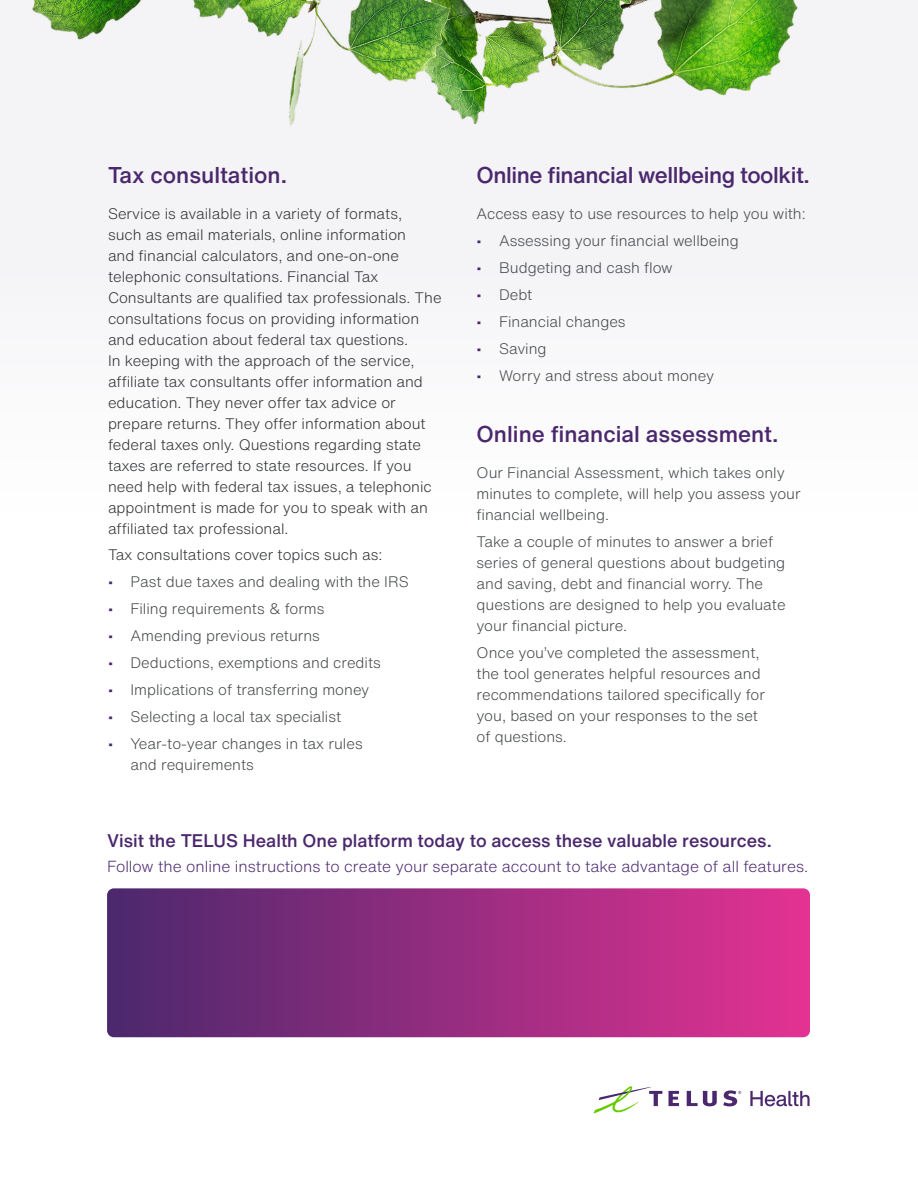
<style>
.page{position:relative;width:918px;height:1188px;background:#fff}
.page>*{position:absolute;margin:0;border:0;box-sizing:border-box;transform-origin:0 0}
.t1{font:500 22.5px "Helvetica Now Text";color:#4b286d}
.t2{font:500 22.5px "Helvetica Now Text";letter-spacing:-.02em;color:#4b286d}
.t3{font:500 18px "Helvetica Now Text";color:#4b286d}
.t4{font:300 15.75px "Helvetica Now Text";color:#4b286d}
.t5{font:300 15px/21px "Helvetica Now Text";color:#414547}
.t6{font:300 15px/21px "Helvetica Now Text";color:#2c2e30}
.s1{color:#4b286d}
</style>
<div class="page">
<div style="left:0;top:0;width:918px;height:687px;background:#fafafb"></div>
<svg style="left:107px;top:888px;width:703px;height:149px;background:#972d80"></svg>
<img style="left:32px;top:0;width:766px;height:127px">
<svg style="left:669px;top:1091px;width:10px;height:15px"></svg>
<svg style="left:687px;top:1091px;width:30px;height:15px"></svg>
<svg style="left:594px;top:1086px;width:68px;height:28px"></svg>
<svg style="left:723px;top:1090px;width:18px;height:16px"></svg>
<svg style="left:750px;top:1091px;width:60px;height:15px"></svg>
<h1 class="t1" style="left:108px;top:160px;width:181px">Tax consultation.</h1>
<p class="t6" style="left:108px;top:203px;width:335px">Service is available in a variety of formats,<br>such as email materials, online information<br>and financial calculators, and one-on-one telephonic consultations. Financial Tax Consultants are qualified tax professionals. The consultations focus on providing information and education about federal tax questions.<br>In keeping with the approach of the service, affiliate tax consultants offer information and education. They never offer tax advice or prepare returns. They offer information about federal taxes only. Questions regarding state taxes are referred to state resources. If you need help with federal tax issues, a telephonic appointment is made for you to speak with an affiliated tax professional.</p>
<p class="t6" style="left:108px;top:544px;width:276px">Tax consultations cover topics such as:</p>
<p class="t5" style="left:108px;top:571px;width:302px"><span class="s1">•</span> Past due taxes and dealing with the IRS</p>
<p class="t5" style="left:108px;top:598px;width:218px"><span class="s1">•</span> Filing requirements &amp; forms</p>
<p class="t5" style="left:108px;top:625px;width:214px"><span class="s1">•</span> Amending previous returns</p>
<p class="t5" style="left:108px;top:652px;width:274px"><span class="s1">•</span> Deductions, exemptions and credits</p>
<p class="t5" style="left:108px;top:679px;width:263px"><span class="s1">•</span> Implications of transferring money</p>
<p class="t5" style="left:108px;top:706px;width:235px"><span class="s1">•</span> Selecting a local tax specialist</p>
<p class="t5" style="left:130px;top:733px;width:234px;text-indent:-22px"><span class="s1">•</span> Year-to-year changes in tax rules and requirements</p>
<h1 class="t2" style="left:477px;top:160px;width:335px">Online financial wellbeing toolkit.</h1>
<p class="t5" style="left:477px;top:203px;width:331px">Access easy to use resources to help you with:</p>
<p class="t5" style="left:477px;top:230px;width:264px"><span class="s1">•</span> Assessing your financial wellbeing</p>
<p class="t5" style="left:477px;top:257px;width:198px"><span class="s1">•</span> Budgeting and cash flow</p>
<p class="t5" style="left:477px;top:284px;width:57px"><span class="s1">•</span> Debt</p>
<p class="t5" style="left:477px;top:311px;width:151px"><span class="s1">•</span> Financial changes</p>
<p class="t5" style="left:477px;top:338px;width:72px"><span class="s1">•</span> Saving</p>
<p class="t5" style="left:477px;top:365px;width:239px"><span class="s1">•</span> Worry and stress about money</p>
<h1 class="t1" style="left:477px;top:419px;width:303px">Online financial assessment.</h1>
<p class="t5" style="left:477px;top:462px;width:326px">Our Financial Assessment, which takes only minutes to complete, will help you assess your financial wellbeing.</p>
<p class="t5" style="left:477px;top:531px;width:311px">Take a couple of minutes to answer a brief series of general questions about budgeting and saving, debt and financial worry. The questions are designed to help you evaluate your financial picture.</p>
<p class="t5" style="left:477px;top:642px;width:290px">Once you’ve completed the assessment, the tool generates helpful resources and recommendations tailored specifically for you, based on your responses to the set of questions.</p>
<p class="t3" style="left:107px;top:828px;width:666px">Visit the TELUS Health One platform today to access these valuable resources.</p>
<p class="t4" style="left:107px;top:855px;width:703px">Follow the online instructions to create your separate account to take advantage of all features.</p>
</div>
